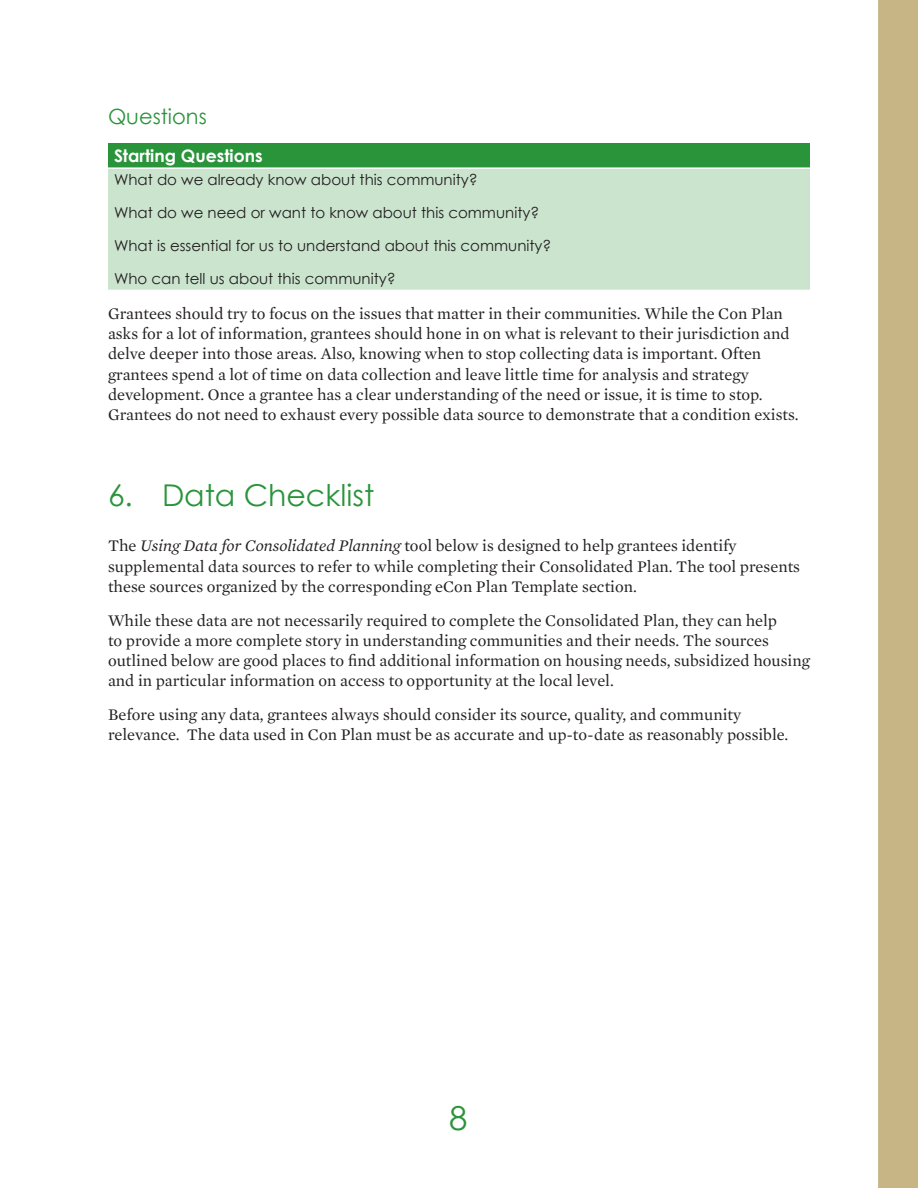
<style>
.page{position:relative;width:918px;height:1188px;background:#fff}
.page>*{position:absolute;margin:0;border:0;box-sizing:border-box;transform-origin:0 0}
.t1{font:33px "Century Gothic";color:#2a943b}
.t2{font:30px "Century Gothic";color:#2a943b}
.t3{font:21px "Century Gothic";color:#2a943b}
.t4{font:700 17.25px "Century Gothic";color:#fff}
.t5{font:16.5px/20.2px "Mercury Text G1";color:#231f20}
.t6{font:15px "Century Gothic";color:#231f20}
.s1{font-style:italic}
</style>
<div class="page">
<div style="left:878px;top:0;width:40px;height:1188px;background:#c7b586"></div>
<div style="left:108px;top:143px;width:702px;height:25px;background:#2a943b"></div>
<div style="left:108px;top:168px;width:702px;height:122px;background:#cae4ce"></div>
<hr style="left:108px;top:167px;width:702px;height:2px;background:#fff">
<h3 class="t3" style="left:108px;top:103px;width:100px">Questions</h3>
<p class="t4" style="left:114px;top:145px;width:150px">Starting Questions</p>
<p class="t6" style="left:114px;top:171px;width:365px">What do we already know about this community?</p>
<p class="t6" style="left:114px;top:204px;width:427px">What do we need or want to know about this community?</p>
<p class="t6" style="left:114px;top:237px;width:439px">What is essential for us to understand about this community?</p>
<p class="t6" style="left:114px;top:270px;width:283px">Who can tell us about this community?</p>
<p class="t5" style="left:108px;top:302px;width:692px">Grantees should try to focus on the issues that matter in their communities. While the Con Plan asks for a lot of information, grantees should hone in on what is relevant to their jurisdiction and delve deeper into those areas. Also, knowing when to stop collecting data is important. Often grantees spend a lot of time on data collection and leave little time for analysis and strategy development. Once a grantee has a clear understanding of the need or issue, it is time to stop.<br>Grantees do not need to exhaust every possible data source to demonstrate that a condition exists.</p>
<h2 class="t2" style="left:108px;top:477px;width:268px">6. Data Checklist</h2>
<p class="t5" style="left:108px;top:535px;width:694px">The <span class="s1">Using Data for Consolidated Planning</span> tool below is designed to help grantees identify supplemental data sources to refer to while completing their Consolidated Plan. The tool presents these sources organized by the corresponding eCon Plan Template section.</p>
<p class="t5" style="left:108px;top:609px;width:703px">While these data are not necessarily required to complete the Consolidated Plan, they can help<br>to provide a more complete story in understanding communities and their needs. The sources outlined below are good places to find additional information on housing needs, subsidized housing and in particular information on access to opportunity at the local level.</p>
<p class="t5" style="left:108px;top:704px;width:682px">Before using any data, grantees always should consider its source, quality, and community relevance. The data used in Con Plan must be as accurate and up-to-date as reasonably possible.</p>
<h1 class="t1" style="left:449px;top:1098px;width:20px">8</h1>
</div>
